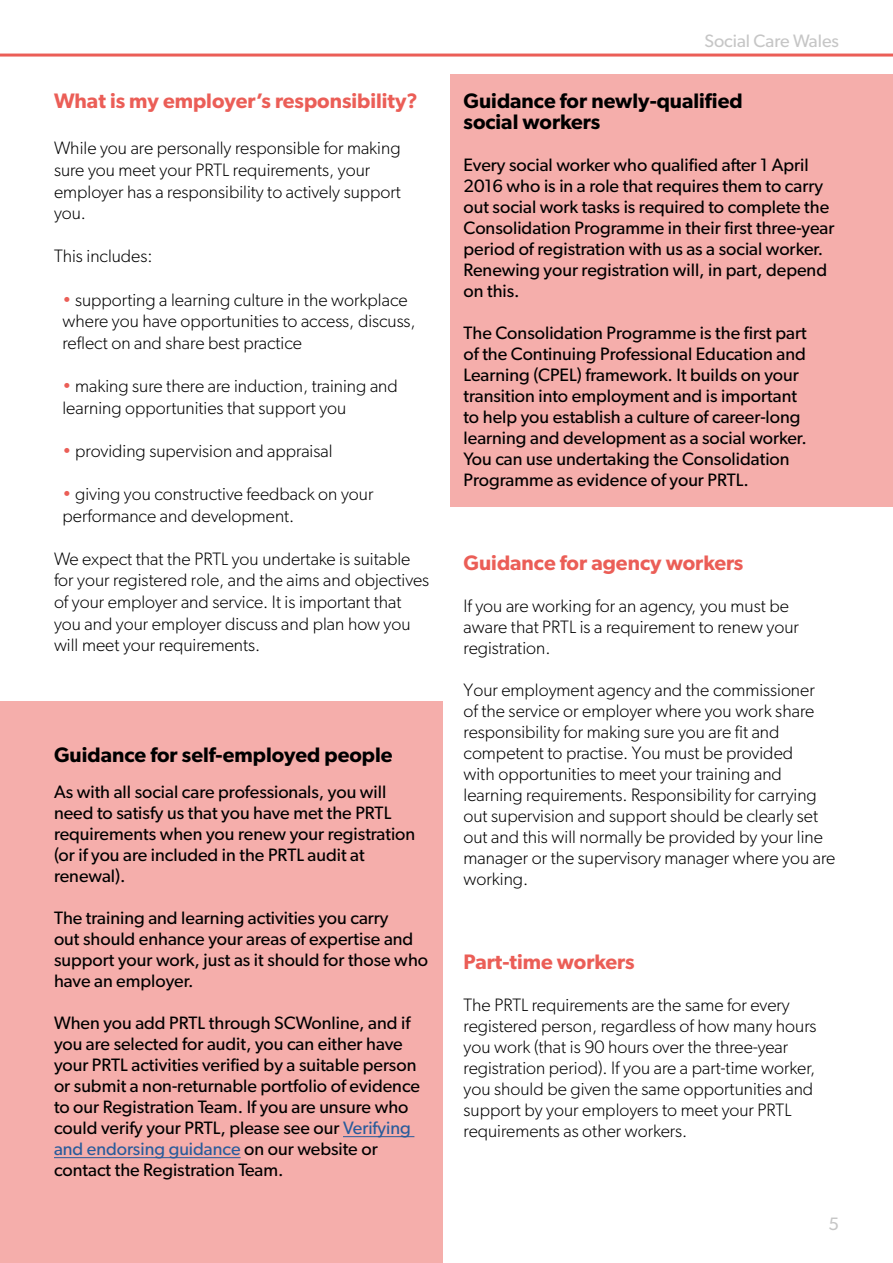
<style>
.page{position:relative;width:893px;height:1263px;background:#fff}
.page>*{position:absolute;margin:0;border:0;box-sizing:border-box;transform-origin:0 0}
.t1{font:600 21px "Gibson";color:#eb5e57}
.t2{font:600 21px/21px "Gibson";color:#000}
.t3{font:300 18px/21px "Gibson";color:#000}
.t4{font:18px/21px "Gibson";color:#000}
.t5{font:18px "Gibson";color:#c6c6c6}
.s1{color:#eb5e57}
.s2{color:#275b9b}
</style>
<div class="page">
<div style="left:451px;top:74px;width:442px;height:433px;background:#f5aeab"></div>
<div style="left:0;top:702px;width:442px;height:561px;background:#f5aeab"></div>
<hr style="left:0;top:54px;width:893px;height:3px;background:#eb5e57">
<hr style="left:343px;top:1136px;width:71px;height:1px;background:#275b9b">
<hr style="left:54px;top:1157px;width:187px;height:1px;background:#275b9b">
<p class="t1" style="left:54px;top:88px;width:365px">What is my employer’s responsibility?</p>
<p class="t3" style="left:54px;top:137px;width:348px;line-height:21.6px">While you are personally responsible for making sure you meet your PRTL requirements, your employer has a responsibility to actively support you.</p>
<p class="t3" style="left:54px;top:245px;width:100px">This includes:</p>
<p class="t3" style="left:62px;top:288px;width:355px;line-height:21.6px"><span class="s1">•</span> supporting a learning culture in the workplace where you have opportunities to access, discuss, reflect on and share best practice</p>
<p class="t3" style="left:62px;top:375px;width:337px;line-height:21.6px"><span class="s1">•</span> making sure there are induction, training and learning opportunities that support you</p>
<p class="t3" style="left:62px;top:440px;width:272px"><span class="s1">•</span> providing supervision and appraisal</p>
<p class="t3" style="left:62px;top:483px;width:312px;line-height:21.6px"><span class="s1">•</span> giving you constructive feedback on your performance and development.</p>
<p class="t3" style="left:54px;top:548px;width:377px;line-height:21.6px">We expect that the PRTL you undertake is suitable for your registered role, and the aims and objectives of your employer and service. It is important that you and your employer discuss and plan how you will meet your requirements.</p>
<p class="t2" style="left:54px;top:744px;width:340px">Guidance for self-employed people</p>
<p class="t4" style="left:54px;top:781px;width:363px">As with all social care professionals, you will need to satisfy us that you have met the PRTL requirements when you renew your registration (or if you are included in the PRTL audit at renewal).</p>
<p class="t4" style="left:54px;top:907px;width:376px">The training and learning activities you carry<br>out should enhance your areas of expertise and support your work, just as it should for those who have an employer.</p>
<p class="t4" style="left:54px;top:1012px;width:368px">When you add PRTL through SCWonline, and if you are selected for audit, you can either have your PRTL activities verified by a suitable person or submit a non-returnable portfolio of evidence to our Registration Team. If you are unsure who could verify your PRTL, please see our <span class="s2">Verifying and endorsing guidance</span> on our website or contact the Registration Team.</p>
<p class="t5" style="left:704px;top:30px;width:136px">Social Care Wales</p>
<p class="t2" style="left:464px;top:89px;width:281px">Guidance for newly-qualified social workers</p>
<p class="t4" style="left:464px;top:154px;width:372px">Every social worker who qualified after 1 April 2016 who is in a role that requires them to carry out social work tasks is required to complete the Consolidation Programme in their first three-year period of registration with us as a social worker.<br>Renewing your registration will, in part, depend on this.</p>
<p class="t4" style="left:464px;top:322px;width:345px">The Consolidation Programme is the first part of the Continuing Professional Education and Learning (CPEL) framework. It builds on your transition into employment and is important to help you establish a culture of career-long learning and development as a social worker.<br>You can use undertaking the Consolidation Programme as evidence of your PRTL.</p>
<p class="t1" style="left:464px;top:550px;width:281px">Guidance for agency workers</p>
<p class="t3" style="left:464px;top:595px;width:337px">If you are working for an agency, you must be aware that PRTL is a requirement to renew your registration.</p>
<p class="t3" style="left:464px;top:679px;width:373px">Your employment agency and the commissioner<br>of the service or employer where you work share responsibility for making sure you are fit and competent to practise. You must be provided<br>with opportunities to meet your training and learning requirements. Responsibility for carrying out supervision and support should be clearly set out and this will normally be provided by your line manager or the supervisory manager where you are working.</p>
<p class="t1" style="left:464px;top:949px;width:173px">Part-time workers</p>
<p class="t3" style="left:464px;top:994px;width:355px">The PRTL requirements are the same for every registered person, regardless of how many hours you work (that is 90 hours over the three-year registration period). If you are a part-time worker, you should be given the same opportunities and support by your employers to meet your PRTL requirements as other workers.</p>
<p class="t5" style="left:828px;top:1213px;width:12px">5</p>
</div>
